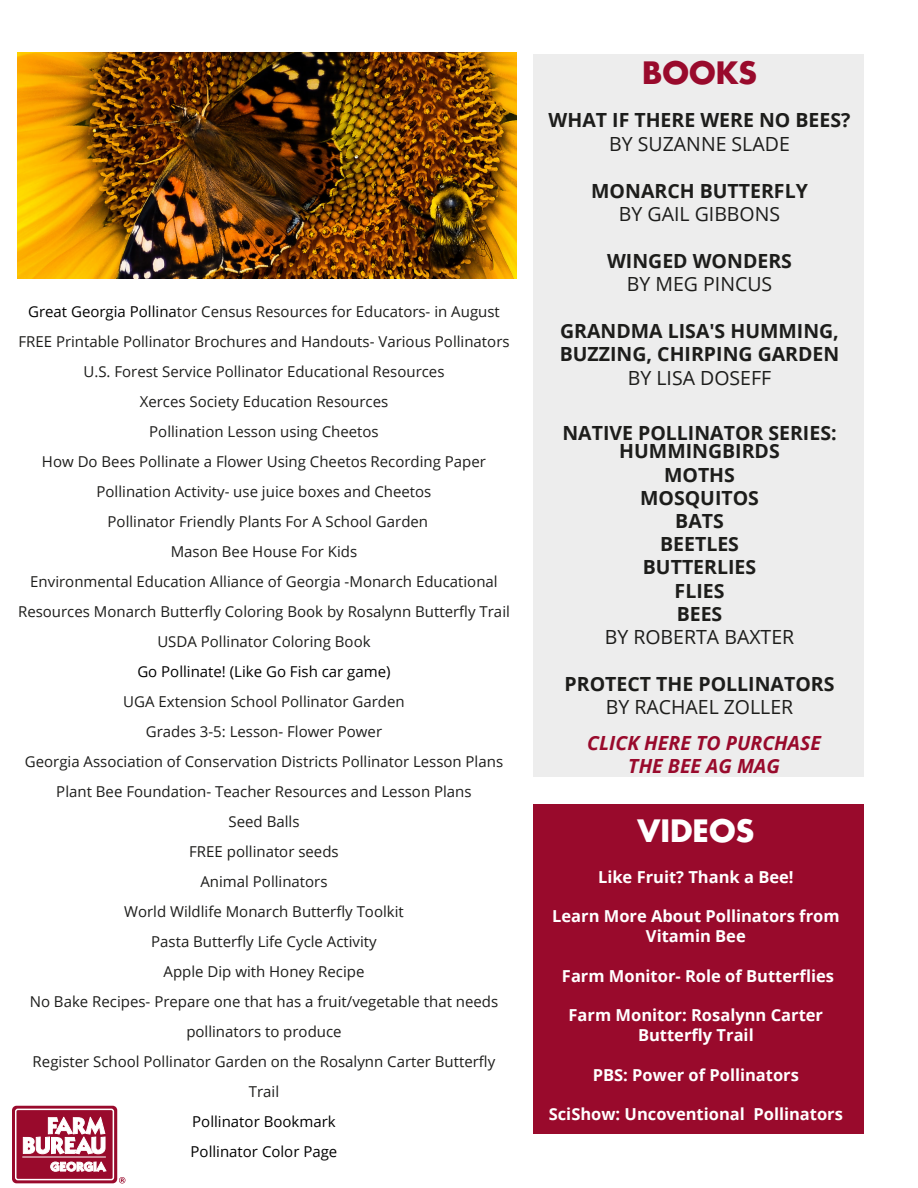
<style>
.page{position:relative;width:918px;height:1188px;background:#fff}
.page>*{position:absolute;margin:0;border:0;box-sizing:border-box;transform-origin:0 0}
.t1{font:700 30px "Futura LT Pro";color:#fff}
.t2{font:700 30px "Futura LT Pro";color:#990a2c}
.t3{font:700 19.5px/23.2px "Open Sans";color:#1d1d1b;text-align:center}
.t4{font:19.5px/23.4px "Open Sans Bold 2";color:#1d1d1b;text-align:center}
.t5{font:19.5px/23.4px "Open Sans Bold Italic 2";color:#990a2c;text-align:center}
.t6{font:700 16.5px/19.8px "Open Sans";color:#fff;text-align:center}
.t7{font:15px/30px "Open Sans";color:#1d1d1b;text-align:center}
.t8{font:15px/30px "Open Sans 2";color:#1d1d1b;text-align:center}
.t9{font:15px "Open Sans";color:#000}
.s1{color:#000}
.s2{font-family:"Open Sans"}
.s3{font-family:"Open Sans 2";color:#000}
.s4{font-family:"Open Sans 2"}
.s5{font-weight:400}
.s6{font-family:"Open Sans";font-weight:700;font-style:italic}
.s7{font-family:"Open Sans Bold 2";font-weight:400}
</style>
<div class="page">
<div style="left:534px;top:54px;width:330px;height:723px;background:#ededed"></div>
<div style="left:534px;top:805px;width:330px;height:329px;background:#990a2c"></div>
<div style="left:12px;top:1106px;width:105px;height:77px;background:#990a2c;border-radius:5px"></div>
<svg style="left:23px;top:1117px;width:82px;height:37px"></svg>
<svg style="left:51px;top:1162px;width:55px;height:9px"></svg>
<div style="left:15px;top:1109px;width:99px;height:71px;border:2px solid #fff;border-radius:2px"></div>
<hr style="left:22px;top:1156px;width:84px;height:2px;background:#fff">
<svg style="left:119px;top:1177px;width:6px;height:7px"></svg>
<img style="left:17px;top:52px;width:500px;height:227px">
<p class="t7" style="left:18px;top:296px;width:493px"><span class="s1">Great Georgia Pollina</span>tor Census Resources for Educators- in August FREE Printable Pollinator Brochures and Handouts- Various Pollinators U.S. Forest Service Pollinator Educational Resources<br>Xerces Society Education Resources</p>
<p class="t8" style="left:42px;top:416px;width:446px">Pollination Lesson using Cheetos<br>How Do Bees Pollinate a Flower Using Cheetos Recording Paper Pollination <span class="s2">Activity-</span> us<span class="s2">e</span> juice boxes and Cheetos<br><span class="s2">Pollinator</span> Friendly Plants <span class="s2">F</span>or <span class="s2">A</span> School Garden<br>Mason Bee <span class="s2">H</span>ouse <span class="s2">F</span>or <span class="s2">Ki</span>ds</p>
<p class="t7" style="left:18px;top:566px;width:493px">Environmental Education Alliance of Georgia -Monarch Educational<br>Resources Monarch Butterfly Coloring Book by Rosalynn Butterfly Trail<br>USDA Pollinator Coloring Book</p>
<p class="t9" style="left:137px;top:661px;width:255px">Go Pollinate! (Like Go Fish car game)</p>
<p class="t7" style="left:25px;top:686px;width:480px">UGA Extension School Pollinator Garden<br>Grades 3-5: Lesson- Flower Power<br>Georgia Association of Conservation Districts Pollinator Lesson Plans</p>
<p class="t8" style="left:56px;top:776px;width:417px">Plant Bee Foundation- <span class="s2">T</span>eacher <span class="s2">R</span>esources and <span class="s2">L</span>esson <span class="s2">P</span>lans</p>
<p class="t7" style="left:30px;top:806px;width:470px">Seed Balls<br>FREE pollinator seeds<br>Animal Pollinators<br>World Wildlife Monarch Butterfly Toolkit<br>Pasta Butterfly Life Cycle Activity<br>Apple Dip with Honey Recipe<br>No Bake Recipes- Prepare one that has a fruit/vegetable that needs pollinators to produce<br>Register School Pollinator Garden on the Rosalynn Carter Butterfly<br>Trail<br><span class="s1">Pollinator</span> <span class="s3">Bookmark<br></span><span class="s1">Pollinator Co</span><span class="s3">lor</span> <span class="s1">P</span><span class="s3">age</span></p>
<p class="t2" style="left:642px;top:49px;width:116px">BOOKS</p>
<p class="t4" style="left:549px;top:108px;width:303px">WHAT IF THERE WERE NO BEES?<br><span class="s4">BY SUZANNE SLADE</span></p>
<p class="t3" style="left:591px;top:178px;width:218px">MONARCH BUTTERFLY<br><span class="s5">BY GAIL GIBBONS</span></p>
<p class="t3" style="left:607px;top:248px;width:186px">WINGED WONDERS<br><span class="s5">BY MEG PINCUS</span></p>
<p class="t3" style="left:560px;top:319px;width:281px">GRANDMA LISA'S HUMMING,<br>BUZZING, CHIRPING GARDEN<br><span class="s5">BY LISA DOSEFF</span></p>
<p class="t3" style="left:562px;top:424px;width:276px;line-height:17.9px">NATIVE POLLINATOR SERIES:<br>HUMMINGBIRDS</p>
<p class="t3" style="left:605px;top:462px;width:191px">MOTHS<br>MOSQUITOS<br>BATS<br>BEETLES<br>BUTTERLIES<br>FLIES<br>BEES<br><span class="s5">BY ROBERTA BAXTER</span></p>
<p class="t3" style="left:565px;top:672px;width:271px">PROTECT THE POLLINATORS<br><span class="s5">BY RACHAEL ZOLLER</span></p>
<p class="t5" style="left:587px;top:730px;width:236px">CLICK <span class="s6">HERE TO</span> PURCHASE<br>THE BEE AG MAG</p>
<p class="t1" style="left:638px;top:808px;width:118px">VIDEOS</p>
<p class="t6" style="left:598px;top:866px;width:197px">Like Fruit? Thank a Bee!</p>
<p class="t6" style="left:552px;top:906px;width:289px">Learn More About Pollinators from<br>Vitamin Bee</p>
<p class="t6" style="left:562px;top:965px;width:274px"><span class="s7">Farm Monitor-</span> Role of Butterflies</p>
<p class="t6" style="left:569px;top:1005px;width:256px">Farm Monitor: Rosalynn Carter<br>Butterfly Trail</p>
<p class="t6" style="left:593px;top:1064px;width:208px">PBS: Power of Pollinators</p>
<p class="t6" style="left:549px;top:1104px;width:296px">SciShow: Uncoventional Pollinators</p>
</div>
